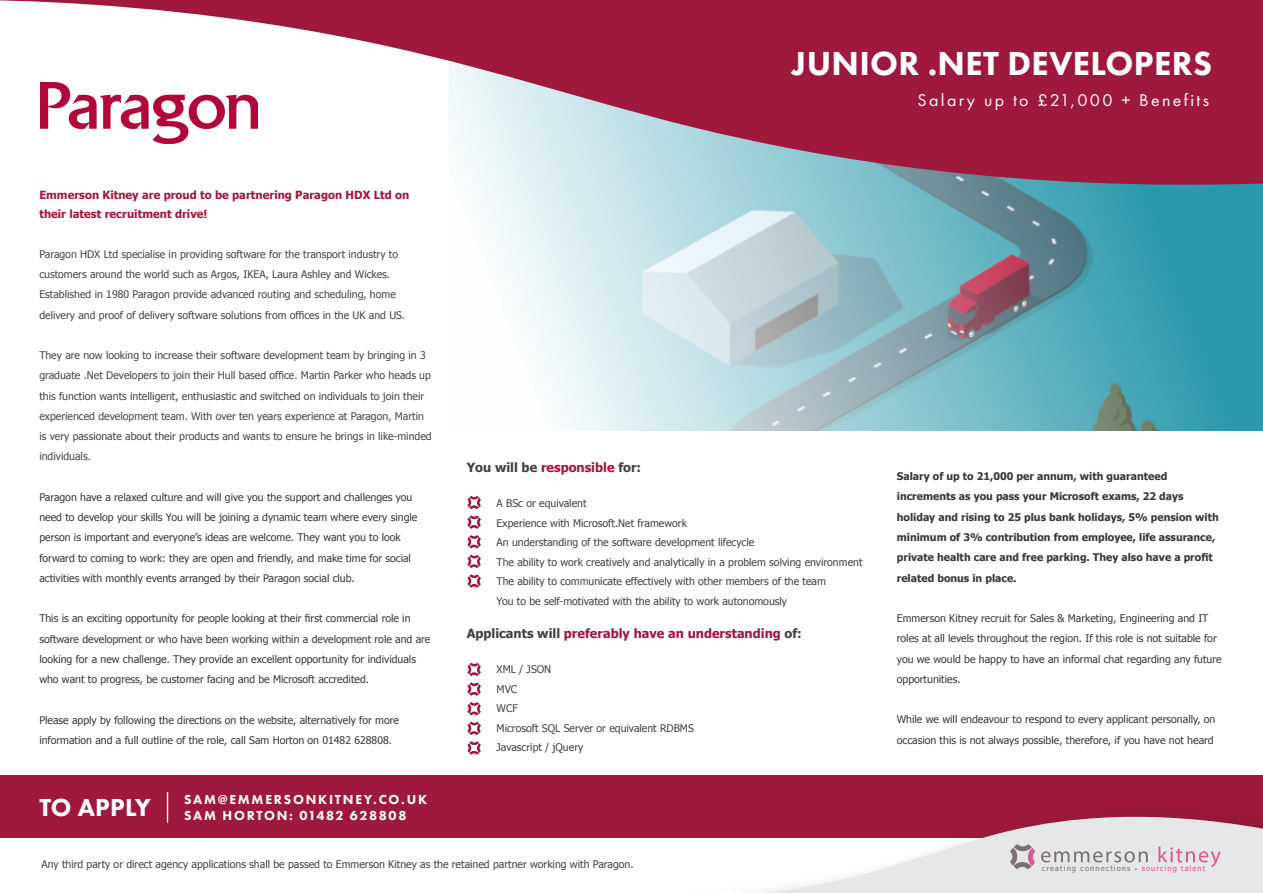
<style>
.page{position:relative;width:1263px;height:893px;background:#fff}
.page>*{position:absolute;margin:0;border:0;box-sizing:border-box;transform-origin:0 0}
.t1{font:800 34.5px "Futura PT";letter-spacing:.01em;color:#fff}
.t2{font:800 25.5px "Futura PT";letter-spacing:.01em;color:#fff}
.t3{font:17.7px "Futura PT";letter-spacing:.13em;color:#fff}
.t4{font:800 13.5px "Futura PT";letter-spacing:.13em;color:#fff}
.t5{font:700 12.75px "Tahoma";color:#9e193d}
.t6{font:700 12.75px "Tahoma";color:#414243}
.t7{font:700 11.25px/19.5px "Tahoma";color:#9e193c}
.t8{font:10.5px/20.2px "Tahoma";color:#35393a}
.t9{font:10.5px/20.2px "Tahoma";color:#444647}
.t10{font:10.5px "Tahoma";color:#414243}
.t11{font:700 10.5px/20.2px "Tahoma";color:#35393a}
.t12{font:7.5px "Tahoma";letter-spacing:.15em;color:#7c706e}
.s1{color:#9e193c}
.s2{color:#414243}
.s3{font-size:5.55px;color:#da5793}
.s4{color:#da5793}
</style>
<div class="page">
<img style="left:481px;top:192px;width:782px;height:239px">
<div style="left:0;top:775px;width:1263px;height:63px;background:#9e193c"></div>
<svg style="left:0;top:0;width:1263px;height:192px;fill:#9e193c"></svg>
<hr style="left:167px;top:792px;width:1px;height:31px;background:#fff">
<svg style="left:766px;top:816px;width:497px;height:77px;fill:#e6e7e9"></svg>
<svg style="left:1010px;top:844px;width:25px;height:25px"></svg>
<svg style="left:1041px;top:851px;width:107px;height:11px"></svg>
<svg style="left:1158px;top:847px;width:63px;height:20px"></svg>
<svg style="left:467px;top:496px;width:14px;height:13px"></svg>
<svg style="left:467px;top:663px;width:14px;height:13px"></svg>
<svg style="left:467px;top:515px;width:14px;height:14px"></svg>
<svg style="left:467px;top:682px;width:14px;height:14px"></svg>
<svg style="left:467px;top:555px;width:14px;height:13px"></svg>
<svg style="left:467px;top:722px;width:14px;height:13px"></svg>
<svg style="left:467px;top:535px;width:14px;height:14px"></svg>
<svg style="left:467px;top:702px;width:14px;height:13px"></svg>
<svg style="left:467px;top:574px;width:14px;height:14px"></svg>
<svg style="left:467px;top:741px;width:14px;height:14px"></svg>
<img style="left:41px;top:82px;width:216px;height:62px">
<p class="t1" style="left:792px;top:42px;width:421px">JUNIOR .NET DEVELOPERS</p>
<p class="t7" style="left:39px;top:184px;width:371px">Emmerson Kitney are proud to be partnering Paragon HDX Ltd on their latest recruitment drive!</p>
<p class="t9" style="left:39px;top:243px;width:360px">Paragon HDX Ltd specialise in providing software for the transport industry to</p>
<p class="t9" style="left:39px;top:264px;width:352px">customers around the world such as Argos, IKEA, Laura Ashley and Wickes.</p>
<p class="t9" style="left:39px;top:284px;width:358px">Established in 1980 Paragon provide advanced routing and scheduling, home</p>
<p class="t9" style="left:39px;top:304px;width:367px">delivery and proof of delivery software solutions from offices in the UK and US.</p>
<p class="t9" style="left:39px;top:345px;width:394px">They are now looking to increase their software development team by bringing in 3 graduate .Net Developers to join their Hull based office. Martin Parker who heads up this function wants intelligent, enthusiastic and switched on individuals to join their experienced development team. With over ten years experience at Paragon, Martin is very passionate about their products and wants to ensure he brings in like-minded individuals.</p>
<p class="t8" style="left:39px;top:486px;width:380px">Paragon have a relaxed culture and will give you the support and challenges you need to develop your skills You will be joining a dynamic team where every single person is important and everyone’s ideas are welcome. They want you to look forward to coming to work: they are open and friendly, and make time for social activities with monthly events arranged by their Paragon social club.</p>
<p class="t8" style="left:39px;top:608px;width:393px">This is an exciting opportunity for people looking at their first commercial role in software development or who have been working within a development role and are looking for a new challenge. They provide an excellent opportunity for individuals who want to progress, be customer facing and be Microsoft accredited.</p>
<p class="t8" style="left:39px;top:709px;width:361px">Please apply by following the directions on the website, alternatively for more</p>
<p class="t8" style="left:39px;top:729px;width:354px">information and a full outline of the role, call Sam Horton on 01482 628808.</p>
<p class="t2" style="left:39px;top:791px;width:113px">TO APPLY</p>
<p class="t4" style="left:184px;top:791px;width:244px">SAM@EMMERSONKITNEY.CO.UK</p>
<p class="t4" style="left:184px;top:807px;width:224px">SAM HORTON: 01482 628808</p>
<p class="t6" style="left:467px;top:458px;width:176px">You will be <span class="s1">responsible</span> for:</p>
<p class="t10" style="left:497px;top:496px;width:91px">A BSc or equivalent</p>
<p class="t10" style="left:497px;top:516px;width:192px">Experience with Microsoft.Net framework</p>
<p class="t10" style="left:497px;top:535px;width:259px">An understanding of the software development lifecycle</p>
<p class="t10" style="left:497px;top:555px;width:367px">The ability to work creatively and analytically in a problem solving environment</p>
<p class="t10" style="left:497px;top:574px;width:331px">The ability to communicate effectively with other members of the team</p>
<p class="t10" style="left:497px;top:594px;width:292px">You to be self-motivated with the ability to work autonomously</p>
<p class="t5" style="left:467px;top:624px;width:337px"><span class="s2">Applicants will</span> preferably have an understanding <span class="s2">of:</span></p>
<p class="t10" style="left:497px;top:662px;width:56px">XML / JSON</p>
<p class="t10" style="left:497px;top:682px;width:22px">MVC</p>
<p class="t10" style="left:497px;top:701px;width:23px">WCF</p>
<p class="t10" style="left:497px;top:721px;width:199px">Microsoft SQL Server or equivalent RDBMS</p>
<p class="t10" style="left:497px;top:740px;width:88px">Javascript / jQuery</p>
<p class="t10" style="left:41px;top:857px;width:594px">Any third party or direct agency applications shall be passed to Emmerson Kitney as the retained partner working with Paragon.</p>
<p class="t3" style="left:917px;top:90px;width:293px">Salary up to £21,000 + Benefits</p>
<p class="t11" style="left:897px;top:466px;width:272px">Salary of up to 21,000 per annum, with guaranteed</p>
<p class="t11" style="left:897px;top:486px;width:288px">increments as you pass your Microsoft exams, 22 days</p>
<p class="t11" style="left:897px;top:506px;width:323px">holiday and rising to 25 plus bank holidays, 5% pension with minimum of 3% contribution from employee, life assurance, private health care and free parking. They also have a profit related bonus in place.</p>
<p class="t8" style="left:897px;top:608px;width:326px">Emmerson Kitney recruit for Sales &amp; Marketing, Engineering and IT roles at all levels throughout the region. If this role is not suitable for you we would be happy to have an informal chat regarding any future</p>
<p class="t8" style="left:897px;top:668px;width:65px">opportunities.</p>
<p class="t8" style="left:897px;top:709px;width:320px">While we will endeavour to respond to every applicant personally, on</p>
<p class="t8" style="left:897px;top:729px;width:318px">occasion this is not always possible, therefore, if you have not heard</p>
<p class="t12" style="left:1042px;top:863px;width:165px">creating connections <span class="s3">•</span> <span class="s4">sourcing talent</span></p>
</div>
